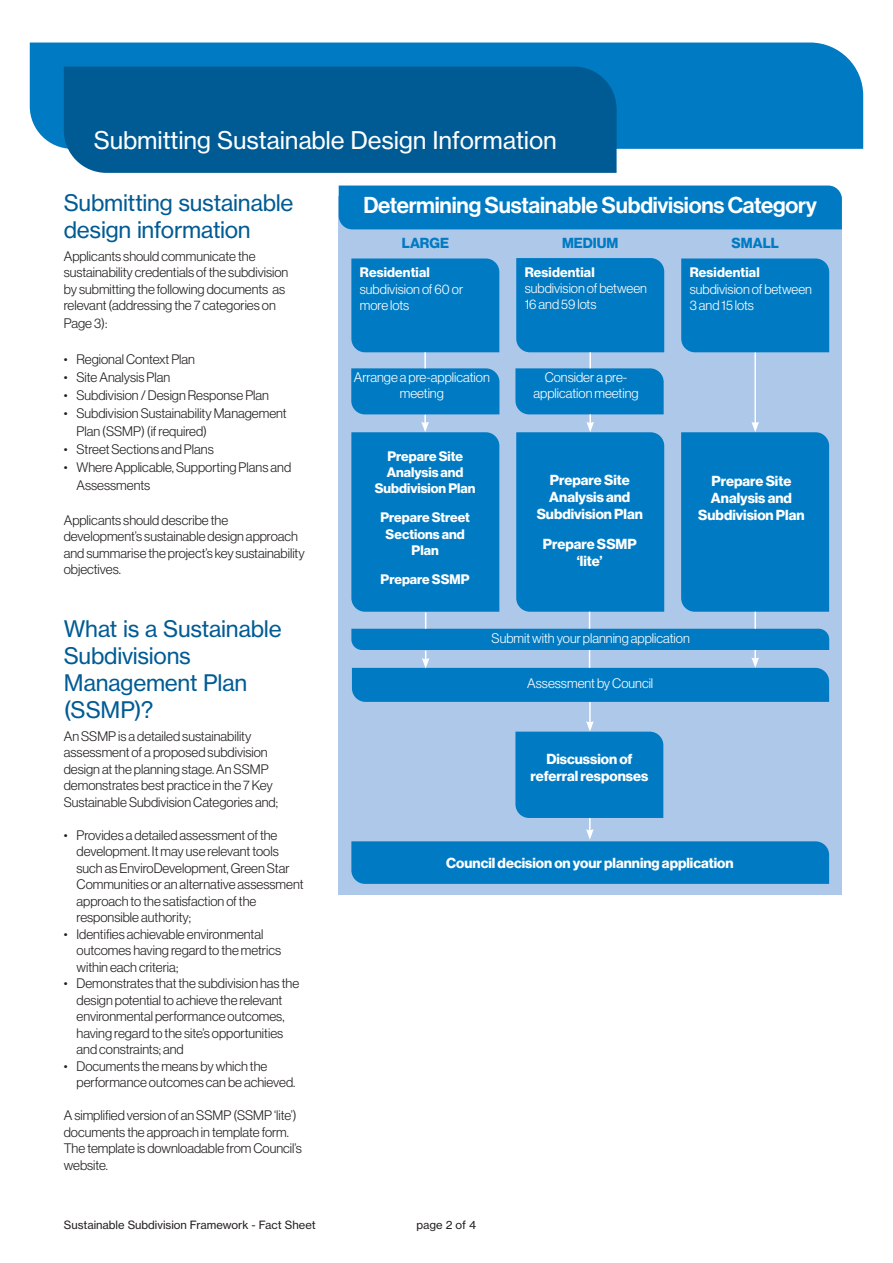
<style>
.page{position:relative;width:893px;height:1263px;background:#fff}
.page>*{position:absolute;margin:0;border:0;box-sizing:border-box;transform-origin:0 0}
.sub_heading{font:24px "N Haas Grotesk TX Pro 55 Rg";letter-spacing:-.01em;color:#fff}
.sub_heading-2{font:22.5px/27px "N Haas Grotesk TX Pro 55 Rg";letter-spacing:-.015em;color:#005b94}
.sub_heading-3{font:22.5px "N Haas Grotesk DS Pro 65 Md";letter-spacing:-.01em;color:#fff}
.sub_heading_small{font:14.25px/17.1px "N Haas Grotesk DS Pro 75 Bd";color:#fff;text-align:center}
.sub_heading_small-2{font:14.25px "N Haas Grotesk DS Pro 75 Bd";color:#007bc3}
.body_text{font:13.5px/16.5px "N Haas Grotesk DS Pro 45 Lt";color:#231f20}
.sub_heading_small-3{font:13.5px/16.2px "N Haas Grotesk DS Pro 45 Lt";color:#fff}
.sub_heading_small-4{font:13.5px/16.2px "N Haas Grotesk DS Pro 75 Bd";color:#fff;text-align:center}
.body_text-2{font:13.5px "N Haas Grotesk DS Pro 45 Lt";color:#fff}
.t1{font:11.25px "N Haas Grotesk TX Pro 55 Rg";color:#231f20}
.s1{font-family:"N Haas Grotesk DS Pro 75 Bd"}
</style>
<div class="page">
<div style="left:30px;top:43px;width:833px;height:106px;background:#007bc3"></div>
<div style="left:64px;top:67px;width:553px;height:106px;background:#005b94"></div>
<div style="left:339px;top:196px;width:503px;height:698px;background:#adc8e8"></div>
<div style="left:339px;top:186px;width:503px;height:43px;background:#007bc3"></div>
<hr style="left:589px;top:702px;width:2px;height:21px;background:#fff">
<hr style="left:589px;top:734px;width:2px;height:97px;background:#fff">
<svg style="left:351px;top:829px;width:478px;height:55px"></svg>
<svg style="left:515px;top:721px;width:148px;height:97px"></svg>
<div style="left:528px;top:753px;width:123px;height:46px;background:#007bc3"></div>
<svg style="left:351px;top:258px;width:478px;height:444px"></svg>
<p class="sub_heading" style="left:94px;top:125px;width:464px">Submitting Sustainable Design Information</p>
<p class="sub_heading-2" style="left:64px;top:189px;width:231px">Submitting sustainable design information</p>
<p class="body_text" style="left:64px;top:248px;width:226px">Applicants should communicate the sustainability credentials of the subdivision by submitting the following documents as relevant (addressing the 7 categories on</p>
<p class="body_text" style="left:64px;top:315px;width:45px">Page 3):</p>
<p class="body_text" style="left:64px;top:351px;width:133px">• Regional Context Plan</p>
<p class="body_text" style="left:64px;top:369px;width:108px">• Site Analysis Plan</p>
<p class="body_text" style="left:64px;top:387px;width:207px">• Subdivision / Design Response Plan</p>
<p class="body_text" style="left:77px;top:404px;width:212px;line-height:18px;text-indent:-13px">• Subdivision Sustainability Management<br>Plan (SSMP) (if required)</p>
<p class="body_text" style="left:64px;top:441px;width:151px">• Street Sections and Plans</p>
<p class="body_text" style="left:77px;top:458px;width:216px;line-height:18px;text-indent:-13px">• Where Applicable, Supporting Plans and<br>Assessments</p>
<p class="body_text" style="left:64px;top:512px;width:242px">Applicants should describe the development’s sustainable design approach and summarise the project’s key sustainability objectives.</p>
<p class="sub_heading-2" style="left:64px;top:615px;width:219px">What is a Sustainable<br>Subdivisions<br>Management Plan (SSMP)?</p>
<p class="body_text" style="left:64px;top:727px;width:216px">An SSMP is a detailed sustainability assessment of a proposed subdivision design at the planning stage. An SSMP demonstrates best practice in the 7 Key Sustainable Subdivision Categories and;</p>
<p class="body_text" style="left:77px;top:826px;width:228px;text-indent:-13px">• Provides a detailed assessment of the development. It may use relevant tools such as EnviroDevelopment, Green Star Communities or an alternative assessment approach to the satisfaction of the responsible authority;</p>
<p class="body_text" style="left:77px;top:925px;width:206px;text-indent:-13px">• Identifies achievable environmental outcomes having regard to the metrics within each criteria;</p>
<p class="body_text" style="left:77px;top:975px;width:224px;text-indent:-13px">• Demonstrates that the subdivision has the design potential to achieve the relevant environmental performance outcomes, having regard to the site’s opportunities and constraints; and</p>
<p class="body_text" style="left:77px;top:1057px;width:220px;text-indent:-13px">• Documents the means by which the performance outcomes can be achieved.</p>
<p class="body_text" style="left:64px;top:1107px;width:240px">A simplified version of an SSMP (SSMP ‘lite’) documents the approach in template form.<br>The template is downloadable from Council’s website.</p>
<p class="sub_heading-3" style="left:363px;top:192px;width:455px">Determining Sustainable Subdivisions Category</p>
<p class="sub_heading_small-2" style="left:402px;top:235px;width:49px">LARGE</p>
<p class="sub_heading_small-2" style="left:562px;top:235px;width:58px">MEDIUM</p>
<p class="sub_heading_small-2" style="left:732px;top:235px;width:49px">SMALL</p>
<p class="sub_heading_small-3" style="left:360px;top:265px;width:105px"><span class="s1">Residential </span>subdivision of 60 or more lots</p>
<p class="sub_heading_small-3" style="left:525px;top:264px;width:124px"><span class="s1">Residential </span>subdivision of between<br>16 and 59 lots</p>
<p class="sub_heading_small-3" style="left:690px;top:265px;width:124px"><span class="s1">Residential </span>subdivision of between<br>3 and 15 lots</p>
<p class="sub_heading_small-3" style="left:354px;top:369px;width:137px;text-align:center">Arrange a pre-application meeting</p>
<p class="sub_heading_small-3" style="left:533px;top:369px;width:107px;text-align:center">Consider a pre&shy;application meeting</p>
<p class="sub_heading_small-4" style="left:375px;top:448px;width:102px">Prepare Site<br>Analysis and<br>Subdivision Plan</p>
<p class="sub_heading_small-4" style="left:380px;top:510px;width:91px">Prepare Street<br>Sections and<br>Plan</p>
<p class="sub_heading_small-4" style="left:381px;top:571px;width:91px">Prepare SSMP</p>
<p class="sub_heading_small" style="left:537px;top:471px;width:108px">Prepare Site<br>Analysis and<br>Subdivision Plan</p>
<p class="sub_heading_small" style="left:543px;top:535px;width:96px">Prepare SSMP ‘lite’</p>
<p class="sub_heading_small" style="left:698px;top:473px;width:108px">Prepare Site<br>Analysis and<br>Subdivision Plan</p>
<p class="sub_heading_small-3" style="left:492px;top:630px;width:200px">Submit with your planning application</p>
<p class="body_text-2" style="left:527px;top:675px;width:127px">Assessment by Council</p>
<p class="sub_heading_small" style="left:531px;top:751px;width:119px">Discussion of referral responses</p>
<p class="sub_heading_small" style="left:446px;top:855px;width:289px">Council decision on your planning application</p>
<p class="t1" style="left:64px;top:1218px;width:253px">Sustainable Subdivision Framework - Fact Sheet</p>
<p class="t1" style="left:417px;top:1218px;width:61px">page 2 of 4</p>
</div>
